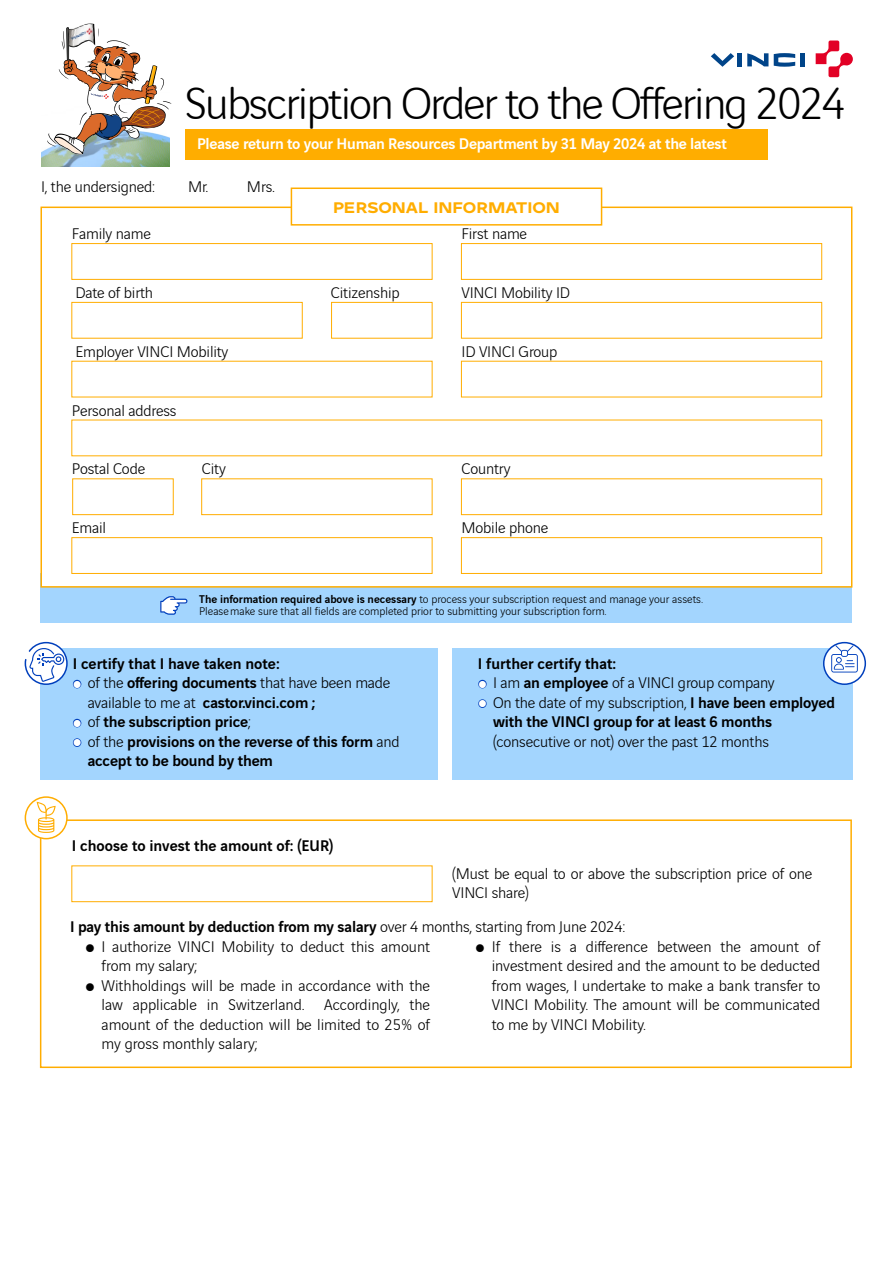
<style>
.page{position:relative;width:893px;height:1263px;background:#fff}
.page>*{position:absolute;margin:0;border:0;box-sizing:border-box;transform-origin:0 0}
.t1{font:300 48px "Vinci Rounded";letter-spacing:-.04em;color:#000}
.t2{font:300 16.5px/19.5px "Vinci Sans";letter-spacing:-.01em;color:#000;text-align:justify}
.t3{font:500 16.5px/19.5px "Vinci Sans";letter-spacing:-.01em;color:#000}
.t4{font:500 16.5px "Vinci Sans";letter-spacing:-.015em;color:#fff}
.t5{font:700 16.5px "Vinci Sans Expanded";color:#ffad00}
.t6{font:300 12px/12px "Vinci Sans";color:#000}
.s1{font-weight:500}
.s2{font-weight:300}
.s3{font-weight:700}
</style>
<div class="page">
<div style="left:40px;top:819px;width:812px;height:249px;border:2px solid #ffad00"></div>
<div style="left:40px;top:573px;width:812px;height:49px;background:#a3d5fe"></div>
<div style="left:40px;top:648px;width:398px;height:131px;background:#a3d5fe"></div>
<div style="left:452px;top:648px;width:400px;height:131px;background:#a3d5fe"></div>
<div style="left:185px;top:129px;width:582px;height:30px;background:#ffad00"></div>
<img style="left:41px;top:149px;width:129px;height:17px">
<img style="left:47px;top:28px;width:125px;height:126px">
<div style="left:40px;top:207px;width:812px;height:381px;background:#fff;border:2px solid #ffad00"></div>
<div style="left:291px;top:188px;width:311px;height:37px;background:#fff"></div>
<div style="left:291px;top:188px;width:311px;height:38px;border:2px solid #ffad00"></div>
<div style="left:25px;top:797px;width:42px;height:42px;background:#fff;border-radius:50%"></div>
<div style="left:25px;top:796px;width:43px;height:43px;border:2px solid #ffad00;border-radius:50%"></div>
<svg style="left:37px;top:802px;width:19px;height:31px"></svg>
<svg style="left:25px;top:643px;width:42px;height:41px"></svg>
<div style="left:25px;top:642px;width:43px;height:43px;border:2px solid #003fbc;border-radius:50%"></div>
<div style="left:824px;top:643px;width:41px;height:41px;background:#fff;border-radius:50%"></div>
<div style="left:823px;top:642px;width:43px;height:43px;border:2px solid #003fbc;border-radius:50%"></div>
<svg style="left:24px;top:648px;width:41px;height:34px"></svg>
<svg style="left:831px;top:641px;width:36px;height:31px"></svg>
<svg style="left:160px;top:596px;width:27px;height:19px"></svg>
<svg style="left:774px;top:53px;width:21px;height:14px"></svg>
<div style="left:800px;top:53px;width:5px;height:13px;background:#004489"></div>
<div style="left:737px;top:53px;width:5px;height:13px;background:#004489"></div>
<svg style="left:747px;top:53px;width:21px;height:13px"></svg>
<svg style="left:711px;top:53px;width:23px;height:14px"></svg>
<svg style="left:816px;top:41px;width:37px;height:36px"></svg>
<img style="left:65px;top:23px;width:31px;height:25px">
<div style="left:71px;top:243px;width:361px;height:37px;border:1px solid #ffad00"></div>
<div style="left:461px;top:243px;width:361px;height:37px;border:1px solid #ffad00"></div>
<div style="left:71px;top:537px;width:361px;height:37px;border:1px solid #ffad00"></div>
<div style="left:461px;top:537px;width:361px;height:37px;border:1px solid #ffad00"></div>
<div style="left:71px;top:302px;width:232px;height:37px;border:1px solid #ffad00"></div>
<div style="left:331px;top:302px;width:101px;height:37px;border:1px solid #ffad00"></div>
<div style="left:461px;top:302px;width:361px;height:37px;border:1px solid #ffad00"></div>
<div style="left:201px;top:478px;width:231px;height:37px;border:1px solid #ffad00"></div>
<div style="left:72px;top:478px;width:102px;height:37px;border:1px solid #ffad00"></div>
<div style="left:461px;top:478px;width:361px;height:37px;border:1px solid #ffad00"></div>
<div style="left:71px;top:865px;width:361px;height:37px;border:1px solid #ffad00"></div>
<p class="t2" style="left:41px;top:176px;width:116px">I, the undersigned:</p>
<h1 class="t1" style="left:185px;top:69px;width:662px">Subscription Order to the Offering 2024</h1>
<p class="t4" style="left:197px;top:131px;width:531px">Please return to your Human Resources Department by 31 May 2024 at the latest</p>
<p class="t2" style="left:188px;top:176px;width:88px">Mr. Mrs.</p>
<p class="t5" style="left:333px;top:195px;width:228px">PERSONAL INFORMATION</p>
<p class="t2" style="left:72px;top:223px;width:81px">Family name</p>
<p class="t2" style="left:461px;top:223px;width:67px">First name</p>
<p class="t2" style="left:76px;top:282px;width:79px">Date of birth</p>
<p class="t2" style="left:331px;top:282px;width:70px">Citizenship</p>
<p class="t2" style="left:461px;top:282px;width:110px">VINCI Mobility ID</p>
<p class="t2" style="left:76px;top:340px;width:154px">Employer VINCI Mobility</p>
<p class="t2" style="left:461px;top:340px;width:97px">ID VINCI Group</p>
<p class="t2" style="left:72px;top:399px;width:106px">Personal address</p>
<p class="t2" style="left:72px;top:458px;width:75px">Postal Code</p>
<p class="t2" style="left:202px;top:458px;width:26px">City</p>
<p class="t2" style="left:461px;top:458px;width:50px">Country</p>
<p class="t2" style="left:72px;top:517px;width:36px">Email</p>
<p class="t2" style="left:461px;top:517px;width:88px">Mobile phone</p>
<p class="t6" style="left:199px;top:592px;width:505px"><span class="s1">The information required above is necessary</span> to process your subscription request and manage your assets.<br>Please make sure that all fields are completed prior to submitting your subscription form.</p>
<p class="t3" style="left:88px;top:652px;width:314px;text-indent:-15px">I certify that I have taken note:<br><span class="s2">of the</span> offering documents <span class="s2">that have been made available to me at</span> castor.vinci.com ;<br><span class="s2">of</span> the subscription price<span class="s2">;<br>of the</span> provisions on the reverse of this form <span class="s2">and </span>accept to be bound by them</p>
<p class="t3" style="left:72px;top:834px;width:263px">I choose to invest the amount of: (EUR)</p>
<p class="t3" style="left:493px;top:652px;width:344px;text-indent:-15px">I further certify that:<br><span class="s2">I am</span> an employee <span class="s2">of a VINCI group company<br>On the date of my subscription,</span> I have been employed with the VINCI group for at least 6 months</p>
<p class="t2" style="left:493px;top:730px;width:278px">(consecutive or not) over the past 12 months</p>
<p class="t2" style="left:452px;top:862px;width:362px">(Must be equal to or above the subscription price of one<br>VINCI share)</p>
<p class="t3" style="left:70px;top:915px;width:557px">I pay this amount by deduction from my salary <span class="s2">over 4 months, starting from June 2024:</span></p>
<p class="t2" style="left:85px;top:935px;width:347px"><span class="s3">ˇ</span> I authorize VINCI Mobility to deduct this amount</p>
<p class="t2" style="left:101px;top:954px;width:98px">from my salary;</p>
<p class="t2" style="left:85px;top:974px;width:347px"><span class="s3">ˇ</span> Withholdings will be made in accordance with the</p>
<p class="t2" style="left:101px;top:993px;width:330px">law applicable in Switzerland. Accordingly, the</p>
<p class="t2" style="left:101px;top:1013px;width:330px">amount of the deduction will be limited to 25% of</p>
<p class="t2" style="left:101px;top:1032px;width:158px">my gross monthly salary;</p>
<p class="t2" style="left:492px;top:935px;width:330px;text-indent:-16px"><span class="s3">ˇ</span> If there is a difference between the amount of investment desired and the amount to be deducted from wages, I undertake to make a bank transfer to VINCI Mobility. The amount will be communicated to me by VINCI Mobility.</p>
</div>
